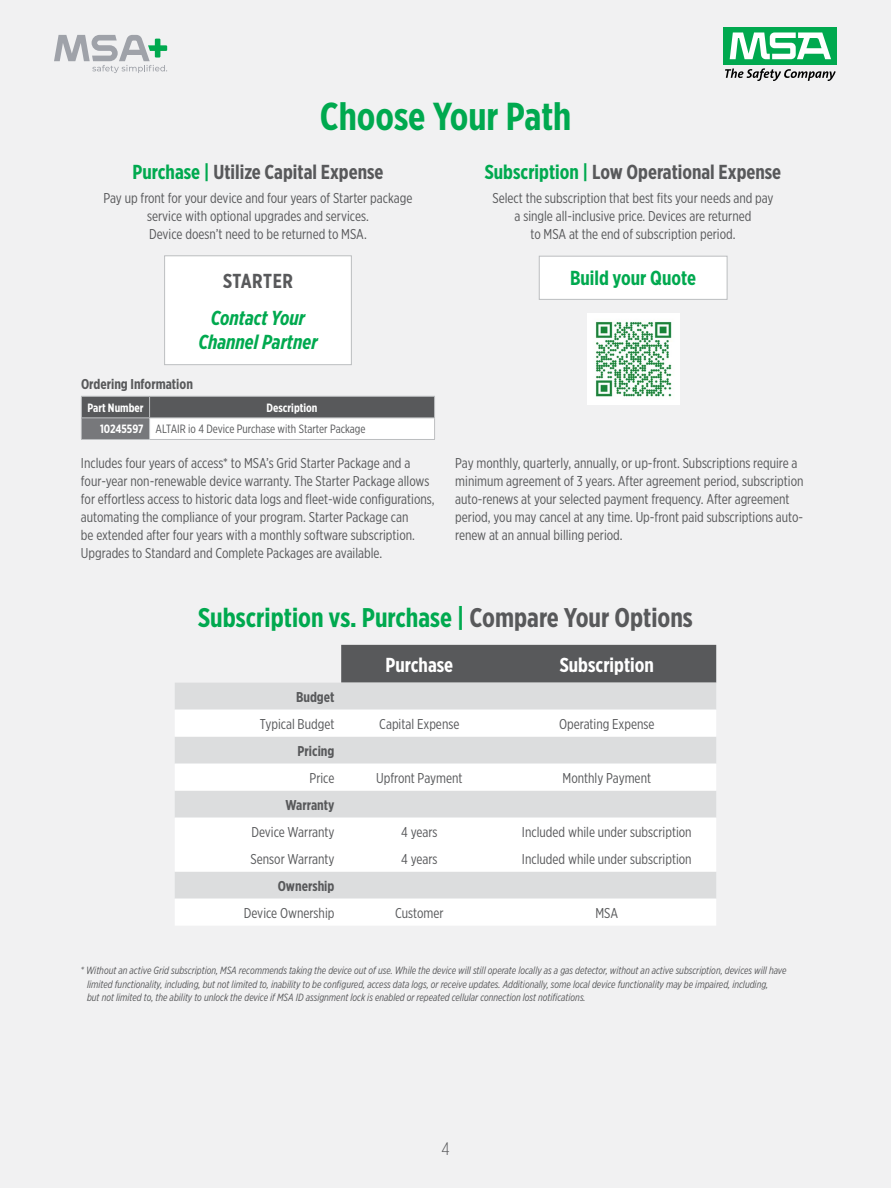
<style>
.page{position:relative;width:891px;height:1188px;background:#f1f1f2}
.page>*{position:absolute;margin:0;border:0;box-sizing:border-box;transform-origin:0 0}
.t1{font:700 39px "Gotham X Narrow";color:#00a94f}
.t2{font:700 27px "Gotham X Narrow";color:#00a94f}
.t3{font:700 20.25px "Gotham X Narrow";color:#58595b}
.t4{font:italic 700 20.25px/24px "Gotham X Narrow";color:#00a94f;text-align:center}
.t5{font:700 20.25px "Gotham X Narrow";color:#fff}
.t6{font:700 20.25px "Gotham X Narrow";color:#00a94f}
.t7{font:700 20.25px "Gotham X Narrow";letter-spacing:.02em;color:#58595b}
.t8{font:300 18px "Gotham X Narrow";color:#58595b}
.t9{font:14.25px/18px "Gotham X Narrow";color:#58595b}
.t10{font:700 14.25px "Gotham X Narrow";color:#58595b}
.t11{font:12px/21.6px "Gotham X Narrow";color:#58595b}
.t12{font:700 12px "Gotham X Narrow";color:#fff}
.t13{font:italic 10.5px/13.5px "Gotham X Narrow";color:#58595b}
.s1{color:#00a94f}
.s2{font-weight:700;color:#fff}
.s3{color:#58595b}
</style>
<div class="page">
<div style="left:724px;top:27px;width:113px;height:38px;background:#00a94f"></div>
<svg style="left:730px;top:33px;width:101px;height:26px"></svg>
<svg style="left:725px;top:68px;width:111px;height:13px"></svg>
<div style="left:165px;top:256px;width:186px;height:109px;background:#fff"></div>
<div style="left:164px;top:255px;width:188px;height:110px;border:1px solid #bcbec0"></div>
<div style="left:341px;top:645px;width:375px;height:38px;background:#58595b"></div>
<div style="left:175px;top:683px;width:541px;height:26px;background:#dcddde"></div>
<svg style="left:175px;top:710px;width:541px;height:215px;fill:#fff"></svg>
<svg style="left:81px;top:396px;width:354px;height:43px"></svg>
<hr style="left:81px;top:439px;width:69px;height:1px;background:#bcbec0">
<hr style="left:150px;top:439px;width:285px;height:1px;background:#bcbec0">
<svg style="left:54px;top:35px;width:113px;height:38px"></svg>
<div style="left:539px;top:256px;width:188px;height:44px;background:#fff;border:1px solid #bcbec0"></div>
<img style="left:587px;top:313px;width:92px;height:92px">
<h1 class="t1" style="left:320px;top:92px;width:253px">Choose Your Path</h1>
<h3 class="t3" style="left:133px;top:160px;width:252px"><span class="s1">Purchase |</span> Utilize Capital Expense</h3>
<p class="t9" style="left:104px;top:189px;width:310px;text-align:center">Pay up front for your device and four years of Starter package service with optional upgrades and services.<br>Device doesn’t need to be returned to MSA.</p>
<h3 class="t3" style="left:485px;top:160px;width:298px"><span class="s1">Subscription |</span> Low Operational Expense</h3>
<p class="t9" style="left:492px;top:189px;width:283px;text-align:center">Select the subscription that best fits your needs and pay a single all-inclusive price. Devices are returned<br>to MSA at the end of subscription period.</p>
<h3 class="t7" style="left:223px;top:268px;width:71px">STARTER</h3>
<h3 class="t4" style="left:198px;top:306px;width:121px">Contact Your<br>Channel Partner</h3>
<p class="t10" style="left:81px;top:375px;width:113px">Ordering Information</p>
<p class="t12" style="left:87px;top:400px;width:58px">Part Number</p>
<p class="t11" style="left:100px;top:397px;width:267px;text-indent:167px"><span class="s2">Description<br>10245597</span> ALTAIR io 4 Device Purchase with Starter Package</p>
<p class="t9" style="left:81px;top:454px;width:355px">Includes four years of access* to MSA’s Grid Starter Package and a four-year non-renewable device warranty. The Starter Package allows for effortless access to historic data logs and fleet-wide configurations, automating the compliance of your program. Starter Package can<br>be extended after four years with a monthly software subscription.<br>Upgrades to Standard and Complete Packages are available.</p>
<h3 class="t6" style="left:570px;top:265px;width:127px">Build your Quote</h3>
<p class="t9" style="left:455px;top:454px;width:350px">Pay monthly, quarterly, annually, or up-front. Subscriptions require a minimum agreement of 3 years. After agreement period, subscription auto-renews at your selected payment frequency. After agreement period, you may cancel at any time. Up-front paid subscriptions auto&shy;renew at an annual billing period.</p>
<h2 class="t2" style="left:198px;top:601px;width:496px">Subscription vs. Purchase | <span class="s3">Compare Your Options</span></h2>
<h3 class="t5" style="left:386px;top:652px;width:69px">Purchase</h3>
<h3 class="t5" style="left:560px;top:652px;width:96px">Subscription</h3>
<p class="t10" style="left:296px;top:688px;width:40px">Budget</p>
<p class="t9" style="left:260px;top:715px;width:76px">Typical Budget</p>
<p class="t9" style="left:379px;top:715px;width:82px">Capital Expense</p>
<p class="t9" style="left:559px;top:715px;width:97px">Operating Expense</p>
<p class="t10" style="left:298px;top:742px;width:38px">Pricing</p>
<p class="t9" style="left:310px;top:769px;width:26px">Price</p>
<p class="t9" style="left:376px;top:769px;width:88px">Upfront Payment</p>
<p class="t9" style="left:563px;top:769px;width:90px">Monthly Payment</p>
<p class="t10" style="left:286px;top:796px;width:50px">Warranty</p>
<p class="t9" style="left:251px;top:823px;width:85px">Device Warranty</p>
<p class="t9" style="left:401px;top:823px;width:38px">4 years</p>
<p class="t9" style="left:522px;top:823px;width:171px">Included while under subscription</p>
<p class="t9" style="left:251px;top:850px;width:85px">Sensor Warranty</p>
<p class="t9" style="left:401px;top:850px;width:38px">4 years</p>
<p class="t9" style="left:522px;top:850px;width:171px">Included while under subscription</p>
<p class="t10" style="left:278px;top:877px;width:58px">Ownership</p>
<p class="t9" style="left:244px;top:904px;width:92px">Device Ownership</p>
<p class="t9" style="left:395px;top:904px;width:50px">Customer</p>
<p class="t9" style="left:595px;top:904px;width:24px">MSA</p>
<p class="t13" style="left:87px;top:964px;width:701px;text-indent:-6px">* Without an active Grid subscription, MSA recommends taking the device out of use. While the device will still operate locally as a gas detector, without an active subscription, devices will have limited functionality, including, but not limited to, inability to be configured, access data logs, or receive updates. Additionally, some local device functionality may be impaired, including,<br>but not limited to, the ability to unlock the device if MSA ID assignment lock is enabled or repeated cellular connection lost notifications.</p>
<p class="t8" style="left:441px;top:1138px;width:10px">4</p>
</div>
